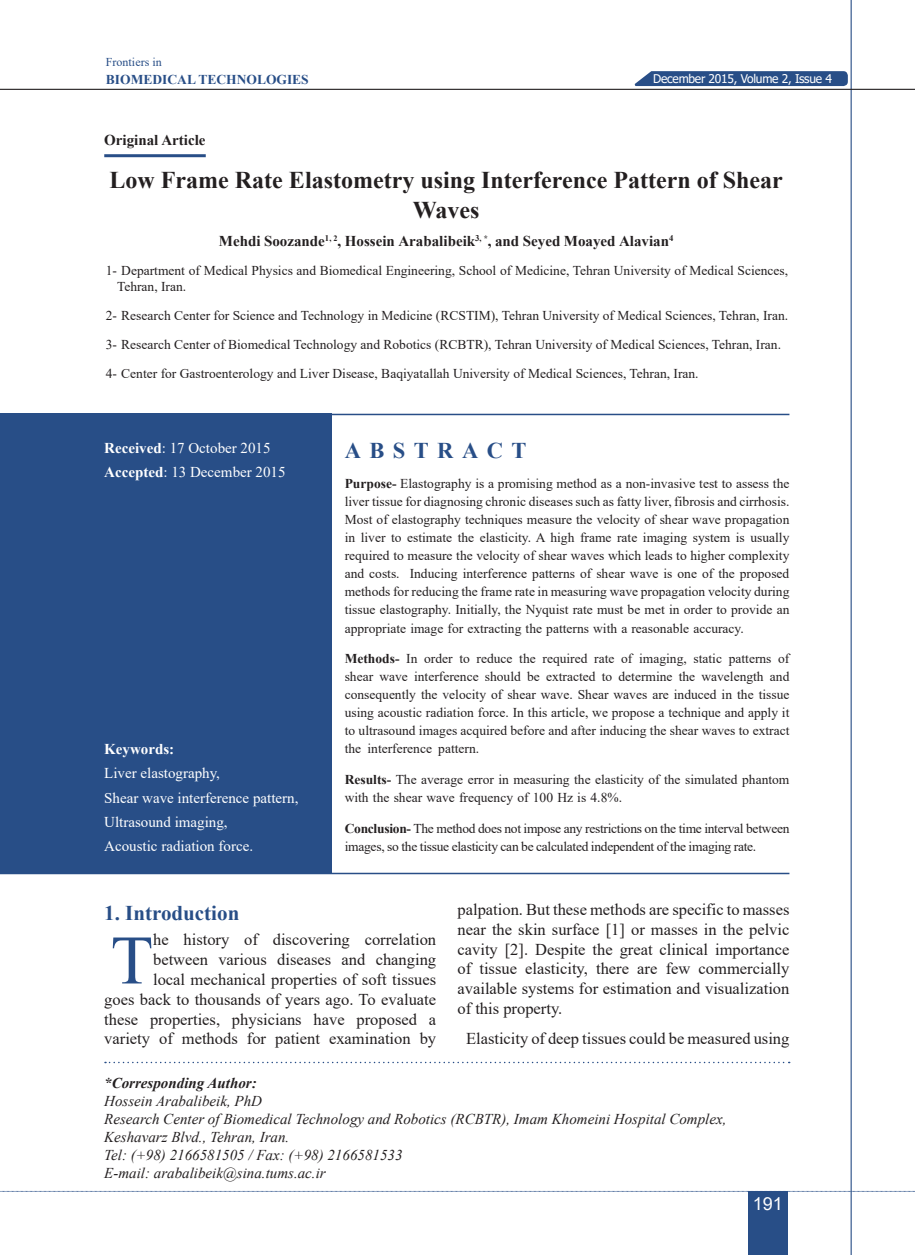
<style>
.page{position:relative;width:915px;height:1255px;background:#fff}
.page>*{position:absolute;margin:0;border:0;box-sizing:border-box;transform-origin:0 0}
.bodytext{font:69.3px "Times New Roman";color:#284e87}
.maintitr{font:700 24px/30px "Times New Roman";color:#231f20;text-align:center}
.abstract{font:700 22.5px "Times New Roman";letter-spacing:.375em;color:#284e87}
.titr{font:700 21px "Times New Roman";color:#284e87}
.t1{font:18px "Arial";color:#fff}
.bodytext-2{font:16.5px/19.8px "Times New Roman";color:#231f20;text-align:right}
.t2{font:italic 15px/18px "Times New Roman";color:#231f20}
.keyword{font:15px/24.2px "Times New Roman";color:#fff}
.writer{font:700 15px "Times New Roman";color:#231f20}
.t3{font:italic 700 15px "Times New Roman";color:#231f20}
.keyword-2{font:700 15px "Times New Roman";color:#fff}
.abstract-2{font:13.5px/18px "Times New Roman";color:#231f20}
.abstract-3{font:13.5px/18px "Times New Roman";letter-spacing:-.02em;color:#231f20}
.t4{font:700 13.5px "Times New Roman";color:#284e87}
.t5{font:12px "Tahoma";letter-spacing:-.02em;color:#fff}
.t6{font:12px "Times New Roman";color:#284e87}
.s1{font-weight:700}
</style>
<div class="page">
<svg style="left:634px;top:71px;width:213px;height:15px;background:#32568c"></svg>
<svg style="left:2px;top:1190px;width:913px;height:1px"></svg>
<div style="left:747px;top:1191px;width:40px;height:63px;background:#284e87"></div>
<hr style="left:850px;top:0;width:1px;height:1254px;background:#284e87">
<hr style="left:0;top:89px;width:914px;height:1px;background:#231f20">
<div style="left:0;top:414px;width:332px;height:460px;background:#284e87"></div>
<hr style="left:0;top:414px;width:789px;height:1px;background:#284e87">
<hr style="left:0;top:872px;width:789px;height:2px;background:#284e87">
<svg style="left:105px;top:1061px;width:684px;height:2px"></svg>
<hr style="left:104px;top:154px;width:102px;height:3px;background:#284e87">
<p class="t6" style="left:106px;top:53px;width:57px">Frontiers in</p>
<p class="t4" style="left:106px;top:69px;width:204px">BIOMEDICAL TECHNOLOGIES</p>
<p class="t5" style="left:653px;top:70px;width:180px">December 2015, Volume 2, Issue 4</p>
<p class="writer" style="left:104px;top:129px;width:103px">Original Article</p>
<p class="maintitr" style="left:109px;top:164px;width:674px">Low Frame Rate Elastometry using Interference Pattern of Shear<br>Waves</p>
<p class="writer" style="left:219px;top:230px;width:456px">Mehdi Soozande<sup>1</sup><sup>,</sup> <sup>2</sup>, Hossein Arabalibeik<sup>3</sup><sup>,</sup> <sup>*</sup>, and Seyed Moayed Alavian<sup>4</sup></p>
<p class="abstract-2" style="left:117px;top:262px;width:672px;line-height:16.2px;text-indent:-11px">1- Department of Medical Physics and Biomedical Engineering, School of Medicine, Tehran University of Medical Sciences,<br>Tehran, Iran.</p>
<p class="abstract-2" style="left:106px;top:306px;width:683px">2- Research Center for Science and Technology in Medicine (RCSTIM), Tehran University of Medical Sciences, Tehran, Iran.</p>
<p class="abstract-2" style="left:106px;top:335px;width:676px">3- Research Center of Biomedical Technology and Robotics (RCBTR), Tehran University of Medical Sciences, Tehran, Iran.</p>
<p class="abstract-2" style="left:106px;top:364px;width:594px">4- Center for Gastroenterology and Liver Disease, Baqiyatallah University of Medical Sciences, Tehran, Iran.</p>
<p class="keyword" style="left:104px;top:435px;width:168px"><span class="s1">Received</span>: 17 October 2015</p>
<p class="keyword" style="left:104px;top:459px;width:183px"><span class="s1">Accepted</span>: 13 December 2015</p>
<p class="keyword-2" style="left:104px;top:738px;width:71px">Keywords:</p>
<p class="keyword" style="left:104px;top:760px;width:117px">Liver elastography,</p>
<p class="keyword" style="left:104px;top:785px;width:196px">Shear wave interference pattern,<br>Ultrasound imaging,</p>
<p class="keyword" style="left:104px;top:833px;width:150px">Acoustic radiation force.</p>
<p class="abstract" style="left:344px;top:434px;width:183px">ABSTRACT</p>
<p class="abstract-2" style="left:344px;top:474px;width:446px;text-align:justify"><span class="s1">Purpose-</span> Elastography is a promising method as a non-invasive test to assess the liver tissue for diagnosing chronic diseases such as fatty liver, fibrosis and cirrhosis.<br>Most of elastography techniques measure the velocity of shear wave propagation in liver to estimate the elasticity. A high frame rate imaging system is usually required to measure the velocity of shear waves which leads to higher complexity and costs. Inducing interference patterns of shear wave is one of the proposed methods for reducing the frame rate in measuring wave propagation velocity during tissue elastography. Initially, the Nyquist rate must be met in order to provide an appropriate image for extracting the patterns with a reasonable accuracy.</p>
<p class="abstract-2" style="left:344px;top:649px;width:446px;text-align:justify"><span class="s1">Methods-</span> In order to reduce the required rate of imaging, static patterns of shear wave interference should be extracted to determine the wavelength and consequently the velocity of shear wave. Shear waves are induced in the tissue using acoustic radiation force. In this article, we propose a technique and apply it to ultrasound images acquired before and after inducing the shear waves to extract the interference pattern.</p>
<p class="abstract-2" style="left:344px;top:770px;width:446px"><span class="s1">Results-</span> The average error in measuring the elasticity of the simulated phantom with the shear wave frequency of 100 Hz is 4.8%.</p>
<p class="abstract-3" style="left:344px;top:818px;width:446px"><span class="s1">Conclusion-</span> The method does not impose any restrictions on the time interval between images, so the tissue elasticity can be calculated independent of the imaging rate.</p>
<p class="titr" style="left:104px;top:898px;width:136px">1. Introduction</p>
<p class="bodytext" style="left:111px;top:911px;width:44px">T</p>
<p class="bodytext-2" style="left:104px;top:929px;width:333px">he history of discovering correlation between various diseases and changing<br>local mechanical properties of soft tissues<br>goes back to thousands of years ago. To evaluate these properties, physicians have proposed a variety of methods for patient examination by</p>
<p class="bodytext-2" style="left:457px;top:898px;width:333px;text-align:justify">palpation. But these methods are specific to masses near the skin surface [1] or masses in the pelvic cavity [2]. Despite the great clinical importance of tissue elasticity, there are few commercially available systems for estimation and visualization of this property.</p>
<p class="bodytext-2" style="left:466px;top:1028px;width:325px">Elasticity of deep tissues could be measured using</p>
<p class="t3" style="left:104px;top:1072px;width:154px">*Corresponding Author:</p>
<p class="t2" style="left:104px;top:1091px;width:159px">Hossein Arabalibeik, PhD</p>
<p class="t2" style="left:104px;top:1109px;width:623px">Research Center of Biomedical Technology and Robotics (RCBTR), Imam Khomeini Hospital Complex,<br>Keshavarz Blvd., Tehran, Iran.</p>
<p class="t2" style="left:104px;top:1145px;width:300px">Tel: (+98) 2166581505 / Fax: (+98) 2166581533</p>
<p class="t2" style="left:104px;top:1163px;width:223px">E-mail: arabalibeik@sina.tums.ac.ir</p>
<p class="t1" style="left:752px;top:1191px;width:32px">191</p>
</div>
